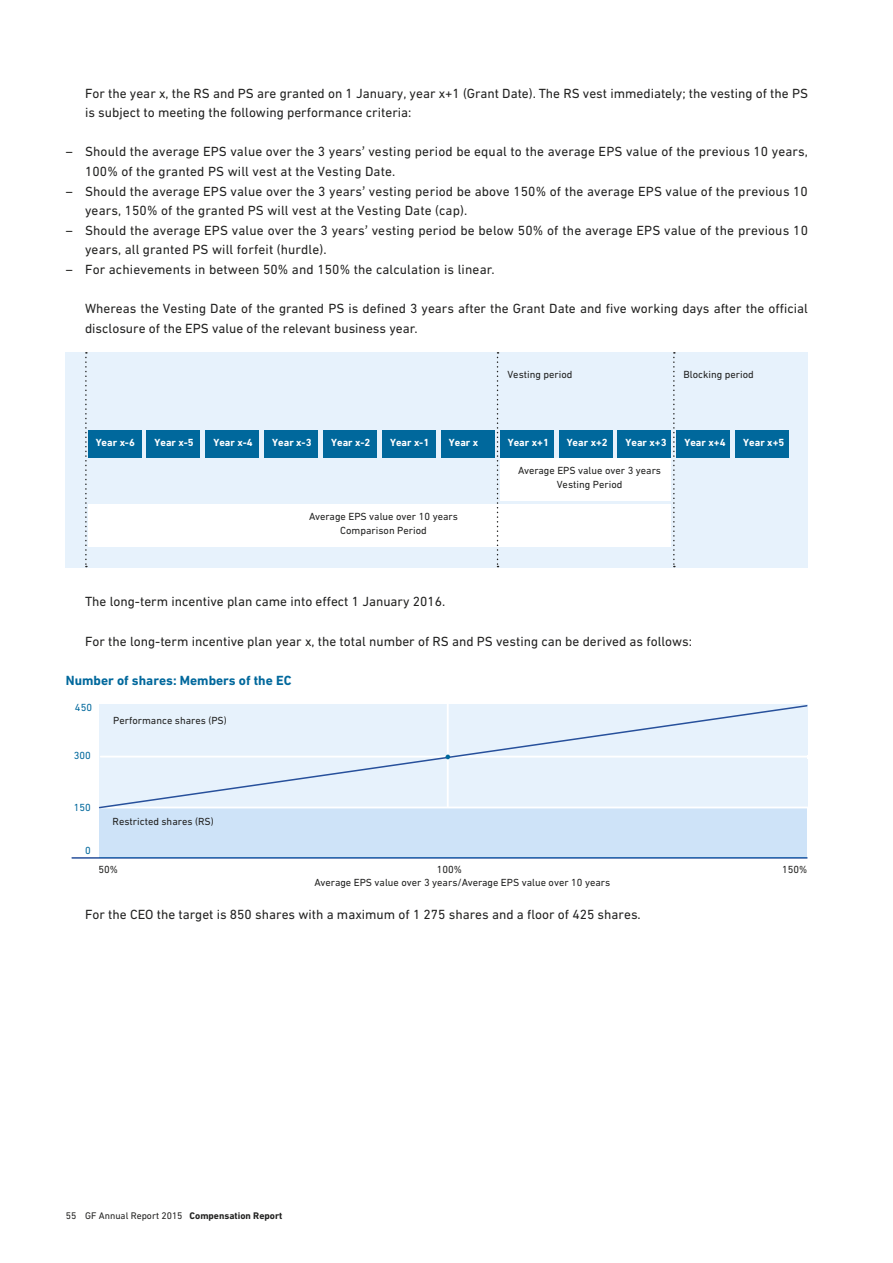
<style>
.page{position:relative;width:893px;height:1263px;background:#fff}
.page>*{position:absolute;margin:0;border:0;box-sizing:border-box;transform-origin:0 0}
.t1{font:13.5px/19.5px "DIN Next W1 G";color:#222221}
.t2{font:700 13.5px "DIN Next W1 G";color:#00689c}
.t3{font:10.5px/13.5px "DIN Next W1 G";color:#222221;text-align:center}
.t4{font:700 10.5px "DIN Next W1 G";color:#fff}
.t5{font:10.5px "DIN Next W1 G";color:#00689c}
.t6{font:9.75px "DIN Next W1 G";color:#222221}
.s1{font-family:"Vista Sans OT"}
.s2{font-weight:700}
</style>
<div class="page">
<div style="left:66px;top:352px;width:742px;height:215px;background:#e7f2fc"></div>
<div style="left:88px;top:505px;width:582px;height:42px;background:#fff"></div>
<div style="left:500px;top:459px;width:170px;height:42px;background:#fff"></div>
<div style="left:88px;top:430px;width:53px;height:28px;background:#00689c"></div>
<div style="left:147px;top:431px;width:53px;height:27px;background:#00689c"></div>
<div style="left:206px;top:431px;width:53px;height:27px;background:#00689c"></div>
<div style="left:265px;top:431px;width:53px;height:27px;background:#00689c"></div>
<div style="left:323px;top:431px;width:54px;height:27px;background:#00689c"></div>
<div style="left:382px;top:431px;width:54px;height:27px;background:#00689c"></div>
<div style="left:441px;top:431px;width:53px;height:27px;background:#00689c"></div>
<div style="left:500px;top:431px;width:53px;height:27px;background:#00689c"></div>
<div style="left:559px;top:431px;width:53px;height:27px;background:#00689c"></div>
<div style="left:618px;top:431px;width:53px;height:27px;background:#00689c"></div>
<div style="left:677px;top:431px;width:53px;height:27px;background:#00689c"></div>
<div style="left:736px;top:431px;width:53px;height:27px;background:#00689c"></div>
<svg style="left:497px;top:352px;width:1px;height:215px"></svg>
<svg style="left:673px;top:352px;width:2px;height:215px"></svg>
<svg style="left:85px;top:352px;width:2px;height:215px"></svg>
<hr style="left:71px;top:857px;width:737px;height:2px;background:#27509b">
<div style="left:99px;top:808px;width:708px;height:49px;background:#cee3f8"></div>
<div style="left:99px;top:705px;width:708px;height:103px;background:#e7f2fc"></div>
<hr style="left:447px;top:703px;width:2px;height:105px;background:#fff">
<svg style="left:445px;top:755px;width:5px;height:4px"></svg>
<p class="t1" style="left:85px;top:83px;width:724px">For the year x, the RS and PS are granted on 1 January, year x+1 (Grant Date). The RS vest immediately; the vesting of the PS is subject to meeting the following performance criteria:</p>
<p class="t1" style="left:85px;top:142px;width:724px;text-indent:-19px">– Should the average EPS value over the 3 years<span class="s1">’</span> vesting period be equal to the average EPS value of the previous 10 years,<br>100% of the granted PS will vest at the Vesting Date.</p>
<p class="t1" style="left:85px;top:181px;width:724px;text-indent:-19px">– Should the average EPS value over the 3 years<span class="s1">’</span> vesting period be above 150% of the average EPS value of the previous 10 years, 150% of the granted PS will vest at the Vesting Date (cap).</p>
<p class="t1" style="left:85px;top:220px;width:724px;text-indent:-19px">– Should the average EPS value over the 3 years<span class="s1">’</span> vesting period be below 50% of the average EPS value of the previous 10 years, all granted PS will forfeit (hurdle).</p>
<p class="t1" style="left:66px;top:259px;width:430px">– For achievements in between 50% and 150% the calculation is linear.</p>
<p class="t1" style="left:85px;top:298px;width:724px">Whereas the Vesting Date of the granted PS is defined 3 years after the Grant Date and five working days after the official disclosure of the EPS value of the relevant business year.</p>
<p class="t3" style="left:507px;top:368px;width:67px">Vesting period</p>
<p class="t3" style="left:683px;top:368px;width:72px">Blocking period</p>
<p class="t4" style="left:96px;top:436px;width:41px">Year x-6</p>
<p class="t4" style="left:155px;top:436px;width:41px">Year x-5</p>
<p class="t4" style="left:213px;top:436px;width:41px">Year x-4</p>
<p class="t4" style="left:272px;top:436px;width:41px">Year x-3</p>
<p class="t4" style="left:331px;top:436px;width:41px">Year x-2</p>
<p class="t4" style="left:390px;top:436px;width:41px">Year x-1</p>
<p class="t4" style="left:449px;top:436px;width:31px">Year x</p>
<p class="t4" style="left:508px;top:436px;width:43px">Year x+1</p>
<p class="t4" style="left:567px;top:436px;width:43px">Year x+2</p>
<p class="t4" style="left:626px;top:436px;width:43px">Year x+3</p>
<p class="t4" style="left:684px;top:436px;width:43px">Year x+4</p>
<p class="t4" style="left:743px;top:436px;width:43px">Year x+5</p>
<p class="t3" style="left:309px;top:510px;width:150px">Average EPS value over 10 years<br>Comparison Period</p>
<p class="t3" style="left:518px;top:464px;width:145px">Average EPS value over 3 years<br>Vesting Period</p>
<p class="t1" style="left:85px;top:592px;width:362px">The long-term incentive plan came into effect 1 January 2016.</p>
<p class="t1" style="left:85px;top:631px;width:608px">For the long-term incentive plan year x, the total number of RS and PS vesting can be derived as follows:</p>
<p class="t2" style="left:66px;top:672px;width:227px">Number of shares: Members of the EC</p>
<p class="t3" style="left:113px;top:714px;width:115px">Performance shares (PS)</p>
<p class="t5" style="left:67px;top:671px;width:173px">Number of shares: Members of the EC</p>
<p class="t5" style="left:75px;top:702px;width:19px">450</p>
<p class="t5" style="left:74px;top:749px;width:19px">300</p>
<p class="t5" style="left:74px;top:802px;width:19px">150</p>
<p class="t5" style="left:85px;top:845px;width:7px">0</p>
<p class="t3" style="left:113px;top:815px;width:103px">Restricted shares (RS)</p>
<p class="t3" style="left:98px;top:863px;width:21px">50%</p>
<p class="t3" style="left:437px;top:863px;width:27px">100%</p>
<p class="t3" style="left:782px;top:863px;width:27px">150%</p>
<p class="t3" style="left:315px;top:875px;width:297px">Average EPS value over 3 years/Average EPS value over 10 years</p>
<p class="t1" style="left:85px;top:905px;width:557px">For the CEO the target is 850 shares with a maximum of 1 275 shares and a floor of 425 shares.</p>
<p class="t6" style="left:66px;top:1210px;width:218px">55 GF Annual Report 2015 <span class="s2">Compensation Report</span></p>
</div>
